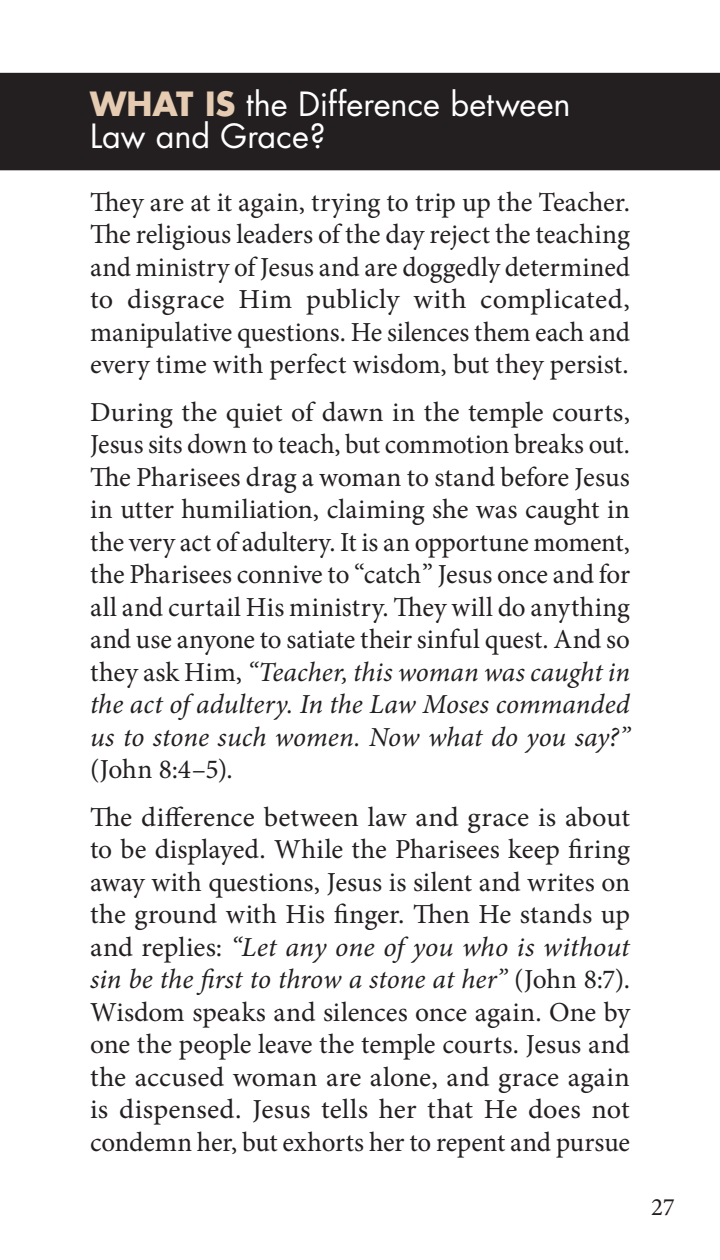
<style>
.page{position:relative;width:720px;height:1260px;background:#fff}
.page>*{position:absolute;margin:0;border:0;box-sizing:border-box;transform-origin:0 0}
.t1{font:32.5px/32.5px "Futura";color:#fff}
.t2{font:27.5px/32.5px "Minion Pro";color:#231f20;text-align:justify}
.t3{font:25px "Minion Pro";color:#231f20}
.s1{font-weight:700;color:#e5cbb1}
.s2{font-style:italic}
</style>
<div class="page">
<div style="left:0;top:73px;width:720px;height:97px;background:#231f20"></div>
<p class="t1" style="left:90px;top:88px;width:482px"><span class="s1">What Is</span> the Difference between<br>Law and Grace?</p>
<p class="t2" style="left:90px;top:186px;width:542px">They are at it again, trying to trip up the Teacher.<br>The religious leaders of the day reject the teaching and ministry of Jesus and are doggedly determined to disgrace Him publicly with complicated, manipulative questions. He silences them each and every time with perfect wisdom, but they persist.</p>
<p class="t2" style="left:90px;top:396px;width:542px">During the quiet of dawn in the temple courts, Jesus sits down to teach, but commotion breaks out.<br>The Pharisees drag a woman to stand before Jesus in utter humiliation, claiming she was caught in the very act of adultery. It is an opportune moment, the Pharisees connive to “catch” Jesus once and for all and curtail His ministry. They will do anything and use anyone to satiate their sinful quest. And so they ask Him, <span class="s2">“Teacher, this woman was caught in the act of adultery. In the Law Moses commanded us to stone such women. Now what do you say?”</span></p>
<p class="t2" style="left:90px;top:746px;width:541px;line-height:47.5px">(John 8:4–5).<br>The difference between law and grace is about</p>
<p class="t2" style="left:90px;top:834px;width:542px">to be displayed. While the Pharisees keep firing away with questions, Jesus is silent and writes on the ground with His finger. Then He stands up and replies: <span class="s2">“Let any one of you who is without sin be the first to throw a stone at her”</span> (John 8:7).<br>Wisdom speaks and silences once again. One by one the people leave the temple courts. Jesus and the accused woman are alone, and grace again is dispensed. Jesus tells her that He does not condemn her, but exhorts her to repent and pursue</p>
<p class="t3" style="left:651px;top:1190px;width:25px">27</p>
</div>
